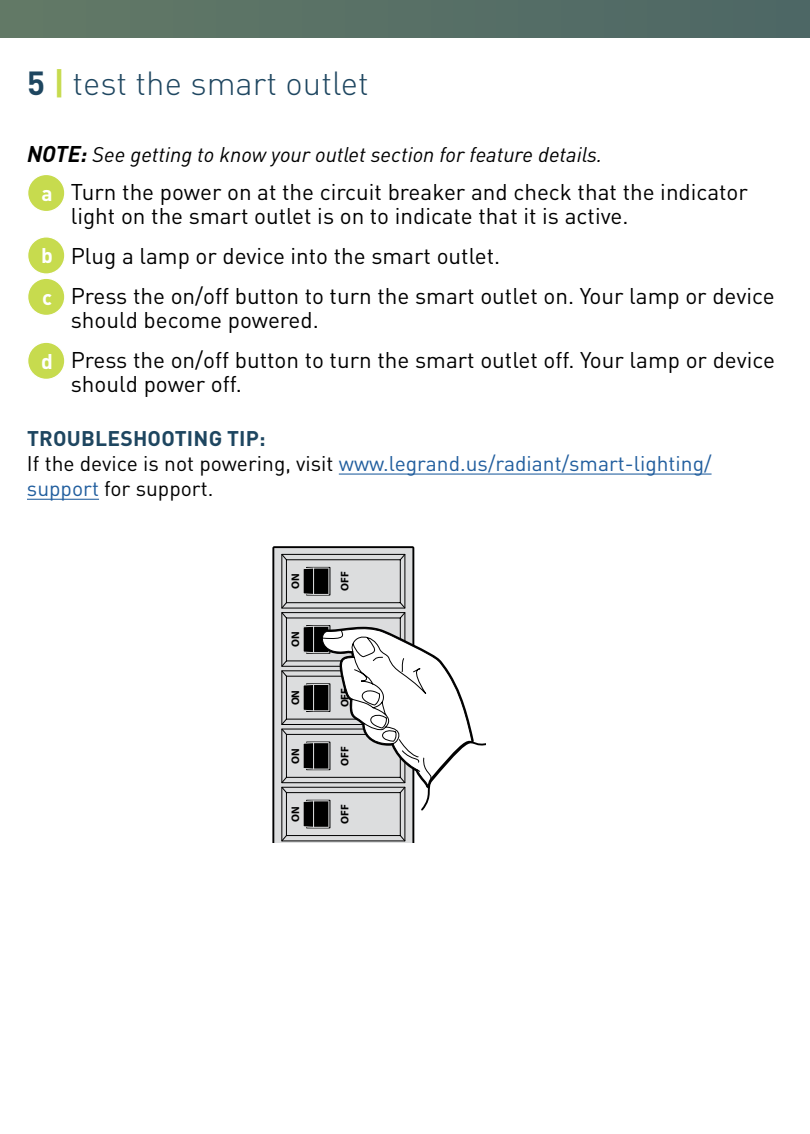
<style>
.page{position:relative;width:810px;height:1134px;background:#fff}
.page>*{position:absolute;margin:0;border:0;box-sizing:border-box;transform-origin:0 0}
.t1{font:300 33px "DIN Pro";color:#1e4660}
.t2{font:22.5px/40.2px "DIN Pro";color:#000}
.t3{font:21px/25.2px "DIN Pro";color:#215e9e}
.t4{font:italic 21px "DIN Pro";color:#000}
.t5{font:700 11.1px "Myriad Pro";color:#000}
.s1{font-weight:700}
.s2{font-weight:700;color:#c7db4e}
.s3{font-weight:700;font-size:22.5px}
.s4{font-weight:700;font-size:21px;color:#fff}
.s5{font-weight:700;color:#1e4660}
.s6{color:#000}
</style>
<div class="page">
<div style="left:0;top:0;width:810px;height:38px;background:#587066"></div>
<hr style="left:339px;top:474px;width:373px;height:1px;background:#215e9e">
<hr style="left:27px;top:499px;width:72px;height:1px;background:#215e9e">
<div style="left:28px;top:174px;width:37px;height:38px;background:#c7db4e;border-radius:50%"></div>
<div style="left:27px;top:174px;width:38px;height:38px;border:1px solid #fff;border-radius:50%"></div>
<div style="left:28px;top:237px;width:37px;height:37px;background:#c7db4e;border-radius:50%"></div>
<div style="left:27px;top:236px;width:38px;height:39px;border:1px solid #fff;border-radius:50%"></div>
<div style="left:28px;top:278px;width:37px;height:37px;background:#c7db4e;border-radius:50%"></div>
<div style="left:27px;top:278px;width:38px;height:38px;border:1px solid #fff;border-radius:50%"></div>
<div style="left:28px;top:342px;width:37px;height:37px;background:#c7db4e;border-radius:50%"></div>
<div style="left:27px;top:342px;width:38px;height:38px;border:1px solid #fff;border-radius:50%"></div>
<svg style="left:272px;top:546px;width:142px;height:297px;background:#acadae"></svg>
<svg style="left:281px;top:554px;width:205px;height:288px"></svg>
<h1 class="t1" style="left:27px;top:61px;width:343px"><span class="s1">5</span> <span class="s2">|</span> test the smart outlet</h1>
<p class="t4" style="left:27px;top:142px;width:577px"><span class="s3">NOTE:</span> See getting to know your outlet section for feature details.</p>
<p class="t2" style="left:71px;top:179px;width:679px;line-height:24px;text-indent:-29px"><span class="s4">a</span> Turn the power on at the circuit breaker and check that the indicator light on the smart outlet is on to indicate that it is active.</p>
<p class="t2" style="left:41px;top:235px;width:735px"><span class="s4">b</span> Plug a lamp or device into the smart outlet.<br><span class="s4">c</span> Press the on/off button to turn the smart outlet on. Your lamp or device</p>
<p class="t2" style="left:41px;top:299px;width:735px;text-indent:29px">should become powered.<br><span class="s4">d</span> Press the on/off button to turn the smart outlet off. Your lamp or device</p>
<p class="t2" style="left:71px;top:363px;width:173px">should power off.</p>
<p class="t3" style="left:27px;top:425px;width:686px"><span class="s5">TROUBLESHOOTING TIP:<br></span><span class="s6">If the device is not powering, visit</span> www.legrand.us/radiant/smart-lighting/ support <span class="s6">for support.</span></p>
<p class="t5" style="left:288px;top:589px;width:17px;rotate:-90deg">ON</p>
<p class="t5" style="left:338px;top:591px;width:21px;rotate:-90deg">OFF</p>
<p class="t5" style="left:288px;top:647px;width:17px;rotate:-90deg">ON</p>
<p class="t5" style="left:288px;top:705px;width:17px;rotate:-90deg">ON</p>
<p class="t5" style="left:338px;top:707px;width:21px;rotate:-90deg">OFF</p>
<p class="t5" style="left:288px;top:764px;width:17px;rotate:-90deg">ON</p>
<p class="t5" style="left:338px;top:766px;width:21px;rotate:-90deg">OFF</p>
<p class="t5" style="left:288px;top:822px;width:17px;rotate:-90deg">ON</p>
<p class="t5" style="left:338px;top:824px;width:21px;rotate:-90deg">OFF</p>
</div>
